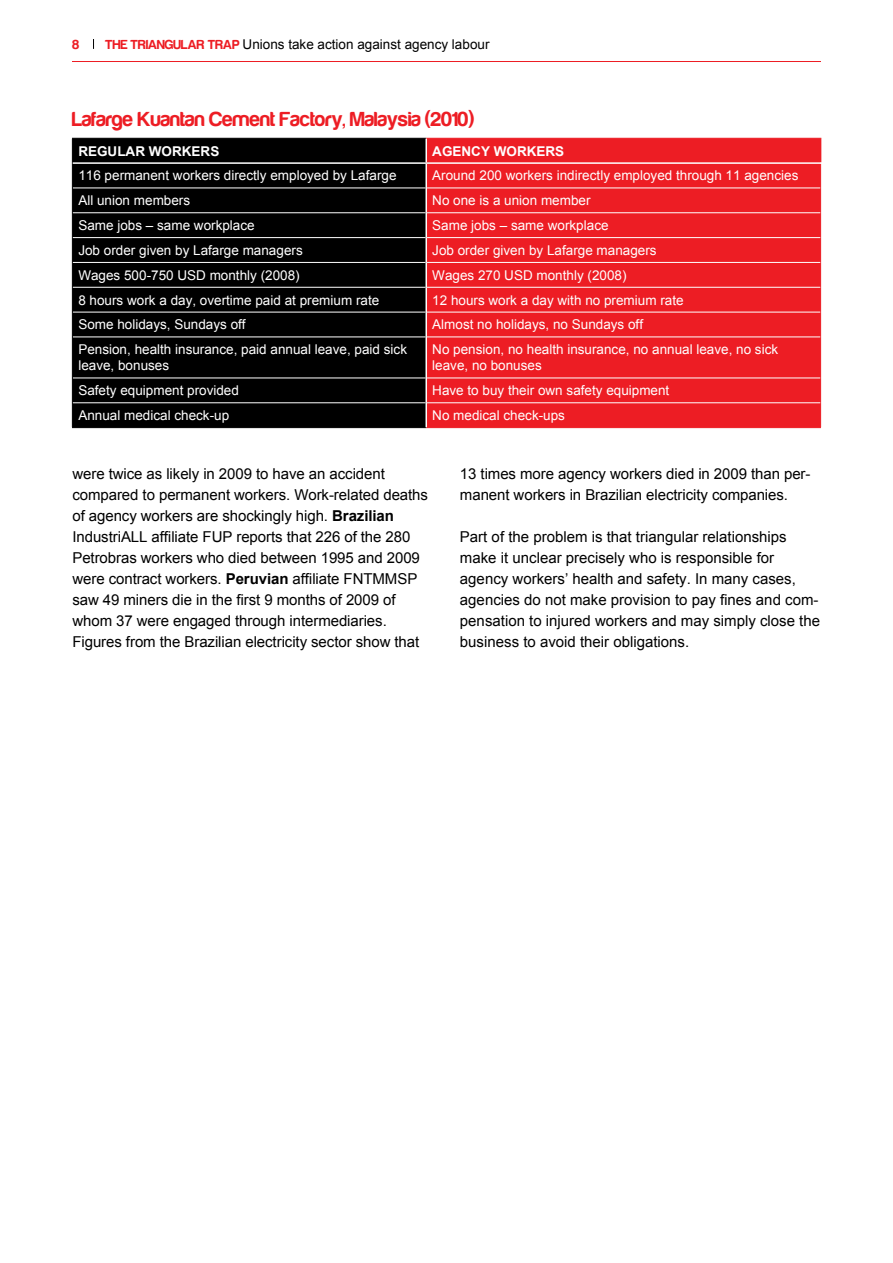
<style>
.page{position:relative;width:893px;height:1263px;background:#fff}
.page>*{position:absolute;margin:0;border:0;box-sizing:border-box;transform-origin:0 0}
.t1{font:21px "Harabara";color:#ed1d24}
.t2{font:15px/21px "Arial";letter-spacing:-.005em;color:#000}
.t3{font:13.5px/16.2px "Arial";color:#fff}
.t4{font:13.5px "Arial";color:#000}
.t5{font:700 13.5px "Arial";color:#fff}
.t6{font:13.5px "Harabara";color:#ed1d24}
.s1{font-family:"Harabara";color:#ed1d24}
.s2{font-weight:700}
</style>
<div class="page">
<hr style="left:72px;top:61px;width:749px;height:1px;background:#ed1d24">
<div style="left:73px;top:139px;width:352px;height:288px;background:#000"></div>
<div style="left:427px;top:139px;width:393px;height:288px;background:#ed1d24"></div>
<hr style="left:820px;top:337px;width:1px;height:41px;background:#ed1d24">
<svg style="left:820px;top:378px;width:1px;height:49px"></svg>
<hr style="left:426px;top:427px;width:395px;height:1px;background:#ed1d24">
<hr style="left:73px;top:188px;width:352px;height:1px;background:#fff">
<hr style="left:427px;top:188px;width:393px;height:1px;background:#fff">
<hr style="left:73px;top:212px;width:352px;height:1px;background:#fff">
<hr style="left:427px;top:212px;width:393px;height:1px;background:#fff">
<hr style="left:73px;top:237px;width:352px;height:1px;background:#fff">
<hr style="left:427px;top:237px;width:393px;height:1px;background:#fff">
<hr style="left:73px;top:262px;width:352px;height:1px;background:#fff">
<hr style="left:427px;top:262px;width:393px;height:1px;background:#fff">
<hr style="left:73px;top:287px;width:352px;height:1px;background:#fff">
<hr style="left:427px;top:287px;width:393px;height:1px;background:#fff">
<hr style="left:73px;top:312px;width:352px;height:1px;background:#fff">
<hr style="left:427px;top:312px;width:393px;height:1px;background:#fff">
<hr style="left:73px;top:337px;width:352px;height:1px;background:#fff">
<hr style="left:427px;top:337px;width:393px;height:1px;background:#fff">
<hr style="left:73px;top:378px;width:352px;height:1px;background:#fff">
<hr style="left:427px;top:378px;width:393px;height:1px;background:#fff">
<hr style="left:73px;top:402px;width:352px;height:1px;background:#fff">
<hr style="left:427px;top:402px;width:393px;height:1px;background:#fff">
<hr style="left:72px;top:138px;width:354px;height:1px;background:#000">
<hr style="left:426px;top:138px;width:395px;height:1px;background:#ed1d24">
<svg style="left:72px;top:139px;width:1px;height:198px"></svg>
<hr style="left:72px;top:337px;width:1px;height:41px;background:#000">
<svg style="left:72px;top:378px;width:1px;height:49px"></svg>
<hr style="left:72px;top:427px;width:354px;height:1px;background:#000">
<svg style="left:820px;top:139px;width:1px;height:198px"></svg>
<hr style="left:73px;top:162px;width:353px;height:2px;background:#fff">
<hr style="left:426px;top:162px;width:395px;height:2px;background:#fff">
<p class="t6" style="left:72px;top:37px;width:8px">8</p>
<p class="t6" style="left:105px;top:37px;width:69px">The triangula</p>
<p class="t4" style="left:197px;top:35px;width:294px"><span class="s1">r trap</span> Unions take action against agency labour</p>
<h1 class="t1" style="left:72px;top:108px;width:404px">Lafarge Kuantan Cement Factory, Malaysia (2010)</h1>
<p class="t5" style="left:78px;top:142px;width:20px">REGU</p>
<p class="t5" style="left:117px;top:142px;width:65px">LAR WORKERS</p>
<p class="t5" style="left:432px;top:142px;width:11px">AGE</p>
<p class="t5" style="left:461px;top:142px;width:66px">NCY WORKERS</p>
<p class="t3" style="left:78px;top:168px;width:320px">116 permanent workers directly employed by Lafarge</p>
<p class="t3" style="left:432px;top:168px;width:368px">Around 200 workers indirectly employed through 11 agencies</p>
<p class="t3" style="left:78px;top:193px;width:113px">All union members</p>
<p class="t3" style="left:432px;top:193px;width:160px">No one is a union member</p>
<p class="t3" style="left:78px;top:217px;width:178px">Same jobs – same workplace</p>
<p class="t3" style="left:432px;top:217px;width:178px">Same jobs – same workplace</p>
<p class="t3" style="left:78px;top:242px;width:226px">Job order given by Lafarge managers</p>
<p class="t3" style="left:432px;top:242px;width:226px">Job order given by Lafarge managers</p>
<p class="t3" style="left:78px;top:267px;width:223px">Wages 500-750 USD monthly (2008)</p>
<p class="t3" style="left:432px;top:267px;width:196px">Wages 270 USD monthly (2008)</p>
<p class="t3" style="left:78px;top:292px;width:302px">8 hours work a day, overtime paid at premium rate</p>
<p class="t3" style="left:432px;top:292px;width:253px">12 hours work a day with no premium rate</p>
<p class="t3" style="left:78px;top:317px;width:169px">Some holidays, Sundays off</p>
<p class="t3" style="left:432px;top:317px;width:212px">Almost no holidays, no Sundays off</p>
<p class="t3" style="left:78px;top:342px;width:330px">Pension, health insurance, paid annual leave, paid sick leave, bonuses</p>
<p class="t3" style="left:432px;top:342px;width:347px">No pension, no health insurance, no annual leave, no sick leave, no bonuses</p>
<p class="t3" style="left:78px;top:383px;width:162px">Safety equipment provided</p>
<p class="t3" style="left:432px;top:383px;width:239px">Have to buy their own safety equipment</p>
<p class="t3" style="left:78px;top:407px;width:152px">Annual medical check-up</p>
<p class="t3" style="left:432px;top:407px;width:134px">No medical check-ups</p>
<p class="t2" style="left:72px;top:463px;width:357px">were twice as likely in 2009 to have an accident compared to permanent workers. Work-related deaths of agency workers are shockingly high. <span class="s2">BRAZILIAN </span>IndustriALL affiliate FUP reports that 226 of the 280<br>Petrobras workers who died between 1995 and 2009 were contract workers. <span class="s2">PERUVIAN</span> affiliate FNTMMSP saw 49 miners die in the first 9 months of 2009 of whom 37 were engaged through intermediaries.<br>Figures from the Brazilian electricity sector show that</p>
<p class="t2" style="left:460px;top:463px;width:352px">13 times more agency workers died in 2009 than per&shy;manent workers in Brazilian electricity companies.</p>
<p class="t2" style="left:460px;top:526px;width:362px">Part of the problem is that triangular relationships make it unclear precisely who is responsible for agency workers’ health and safety. In many cases, agencies do not make provision to pay fines and com&shy;pensation to injured workers and may simply close the business to avoid their obligations.</p>
</div>
